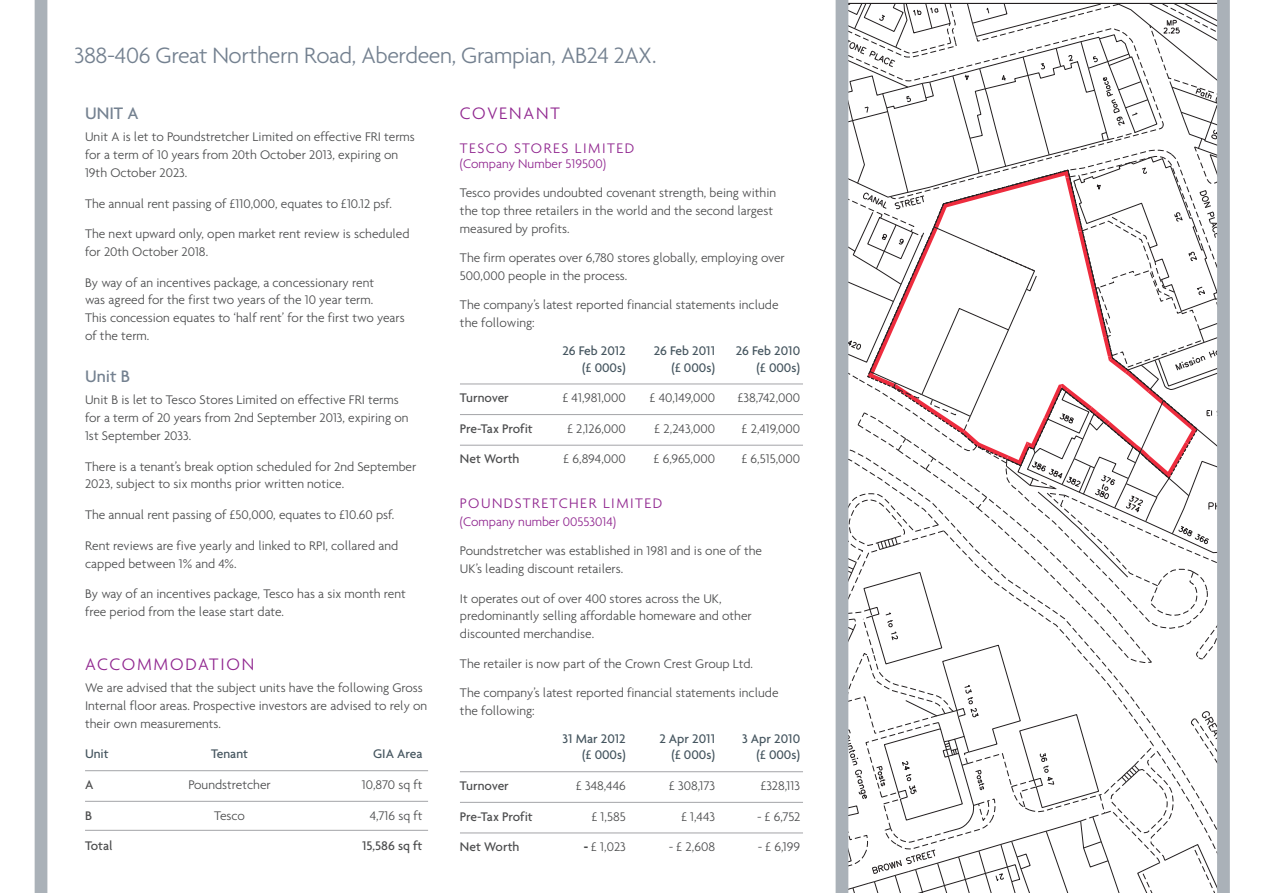
<style>
.page{position:relative;width:1263px;height:893px;background:#fff}
.page>*{position:absolute;margin:0;border:0;box-sizing:border-box;transform-origin:0 0}
.t1{font:300 24px "Agenda";letter-spacing:-.015em;color:#748190}
.t2{font:300 18px "Agenda";letter-spacing:.1em;color:#90268f}
.t3{font:500 18px "Agenda";color:#748190}
.t4{font:300 15px "Agenda";letter-spacing:.1em;color:#90268f}
.t5{font:300 13.5px/17.9px "Agenda";color:#4b4c4d}
.t6{font:500 13.5px "Agenda";color:#45555f}
.t7{font:500 13.5px "Agenda";color:#4b4c4d}
.t8{font:300 13.5px "Agenda";color:#90268f}
.s1{font-weight:700}
</style>
<div class="page">
<svg style="left:848px;top:2px;width:369px;height:891px"></svg>
<div style="left:35px;top:0;width:12px;height:893px;background:#aab1b8"></div>
<div style="left:1217px;top:0;width:13px;height:893px;background:#aab1b8"></div>
<hr style="left:85px;top:770px;width:343px;height:1px;background:#a3a4a8">
<hr style="left:85px;top:801px;width:343px;height:1px;background:#a3a4a8">
<hr style="left:85px;top:830px;width:343px;height:1px;background:#a3a4a8">
<hr style="left:460px;top:384px;width:343px;height:1px;background:#a3a4a8">
<hr style="left:460px;top:414px;width:343px;height:1px;background:#a3a4a8">
<hr style="left:460px;top:445px;width:343px;height:1px;background:#a3a4a8">
<hr style="left:460px;top:771px;width:343px;height:1px;background:#a3a4a8">
<hr style="left:460px;top:802px;width:343px;height:1px;background:#a3a4a8">
<hr style="left:460px;top:833px;width:343px;height:1px;background:#a3a4a8">
<div style="left:836px;top:0;width:12px;height:893px;background:#aab1b8"></div>
<h1 class="t1" style="left:74px;top:41px;width:584px">388-406 Great Northern Road, Aberdeen, Grampian, AB24 2AX.</h1>
<h2 class="t3" style="left:85px;top:102px;width:55px">UNIT A</h2>
<p class="t5" style="left:85px;top:128px;width:331px">Unit A is let to Poundstretcher Limited on effective FRI terms for a term of 10 years from 20th October 2013, expiring on<br>19th October 2023.</p>
<p class="t5" style="left:85px;top:194px;width:308px">The annual rent passing of £110,000, equates to £10.12 psf.</p>
<p class="t5" style="left:85px;top:225px;width:326px">The next upward only, open market rent review is scheduled for 20th October 2018.</p>
<p class="t5" style="left:85px;top:273px;width:321px">By way of an incentives package, a concessionary rent<br>was agreed for the first two years of the 10 year term.<br>This concession equates to ‘half rent’ for the first two years of the term.</p>
<h2 class="t3" style="left:85px;top:365px;width:47px">Unit B</h2>
<p class="t5" style="left:85px;top:391px;width:325px">Unit B is let to Tesco Stores Limited on effective FRI terms for a term of 20 years from 2nd September 2013, expiring on<br>1st September 2033.</p>
<p class="t5" style="left:85px;top:457px;width:333px">There is a tenant’s break option scheduled for 2nd September<br>2023, subject to six months prior written notice.</p>
<p class="t5" style="left:85px;top:505px;width:311px">The annual rent passing of £50,000, equates to £10.60 psf.</p>
<p class="t5" style="left:85px;top:536px;width:315px">Rent reviews are five yearly and linked to RPI, collared and capped between 1% and 4%.</p>
<p class="t5" style="left:85px;top:585px;width:322px">By way of an incentives package, Tesco has a six month rent free period from the lease start date.</p>
<h2 class="t2" style="left:85px;top:653px;width:171px">ACCOMMODATION</h2>
<p class="t5" style="left:85px;top:678px;width:344px">We are advised that the subject units have the following Gross<br>Internal floor areas. Prospective investors are advised to rely on their own measurements.</p>
<p class="t6" style="left:85px;top:746px;width:25px">Unit</p>
<p class="t6" style="left:211px;top:746px;width:38px">Tenant</p>
<p class="t6" style="left:373px;top:746px;width:51px">GIA Area</p>
<p class="t7" style="left:85px;top:776px;width:10px">A</p>
<p class="t5" style="left:188px;top:775px;width:84px">Poundstretcher</p>
<p class="t5" style="left:362px;top:775px;width:62px">10,870 sq ft</p>
<p class="t7" style="left:85px;top:807px;width:9px">B</p>
<p class="t5" style="left:214px;top:806px;width:32px">Tesco</p>
<p class="t5" style="left:370px;top:806px;width:54px">4,716 sq ft</p>
<p class="t7" style="left:85px;top:837px;width:29px">Total</p>
<p class="t7" style="left:362px;top:837px;width:62px">15,586 sq ft</p>
<h2 class="t2" style="left:460px;top:102px;width:101px">COVENANT</h2>
<p class="t4" style="left:460px;top:139px;width:176px">TESCO STORES LIMITED</p>
<p class="t8" style="left:460px;top:155px;width:148px">(Company Number 519500)</p>
<p class="t5" style="left:460px;top:183px;width:318px">Tesco provides undoubted covenant strength, being within the top three retailers in the world and the second largest measured by profits.</p>
<p class="t5" style="left:460px;top:248px;width:326px">The firm operates over 6,780 stores globally, employing over<br>500,000 people in the process.</p>
<p class="t5" style="left:460px;top:296px;width:320px">The company’s latest reported financial statements include the following:</p>
<p class="t6" style="left:562px;top:342px;width:65px">26 Feb 2012</p>
<p class="t6" style="left:654px;top:342px;width:63px">26 Feb 2011</p>
<p class="t6" style="left:736px;top:342px;width:66px">26 Feb 2010</p>
<p class="t6" style="left:582px;top:359px;width:45px">(£ 000s)</p>
<p class="t6" style="left:672px;top:359px;width:45px">(£ 000s)</p>
<p class="t6" style="left:757px;top:359px;width:45px">(£ 000s)</p>
<p class="t7" style="left:460px;top:390px;width:50px">Turnover</p>
<p class="t5" style="left:563px;top:389px;width:65px">£ 41,981,000</p>
<p class="t5" style="left:650px;top:389px;width:67px">£ 40,149,000</p>
<p class="t5" style="left:738px;top:389px;width:64px">£38,742,000</p>
<p class="t7" style="left:460px;top:420px;width:74px">Pre-Tax Profit</p>
<p class="t5" style="left:567px;top:419px;width:60px">£ 2,126,000</p>
<p class="t5" style="left:654px;top:419px;width:62px">£ 2,243,000</p>
<p class="t5" style="left:742px;top:419px;width:60px">£ 2,419,000</p>
<p class="t7" style="left:460px;top:451px;width:61px">Net Worth</p>
<p class="t5" style="left:564px;top:450px;width:64px">£ 6,894,000</p>
<p class="t5" style="left:654px;top:450px;width:63px">£ 6,965,000</p>
<p class="t5" style="left:742px;top:450px;width:60px">£ 6,515,000</p>
<p class="t4" style="left:460px;top:494px;width:204px">POUNDSTRETCHER LIMITED</p>
<p class="t8" style="left:460px;top:514px;width:158px">(Company number 00553014)</p>
<p class="t5" style="left:460px;top:542px;width:304px">Poundstretcher was established in 1981 and is one of the<br>UK’s leading discount retailers.</p>
<p class="t5" style="left:460px;top:589px;width:293px">It operates out of over 400 stores across the UK, predominantly selling affordable homeware and other discounted merchandise.</p>
<p class="t5" style="left:460px;top:648px;width:320px;line-height:29.4px">The retailer is now part of the Crown Crest Group Ltd.<br>The company’s latest reported financial statements include</p>
<p class="t5" style="left:460px;top:701px;width:76px">the following:</p>
<p class="t6" style="left:563px;top:730px;width:65px">31 Mar 2012</p>
<p class="t6" style="left:659px;top:730px;width:57px">2 Apr 2011</p>
<p class="t6" style="left:742px;top:730px;width:60px">3 Apr 2010</p>
<p class="t6" style="left:582px;top:747px;width:45px">(£ 000s)</p>
<p class="t6" style="left:672px;top:747px;width:45px">(£ 000s)</p>
<p class="t6" style="left:757px;top:747px;width:45px">(£ 000s)</p>
<p class="t7" style="left:460px;top:777px;width:50px">Turnover</p>
<p class="t5" style="left:576px;top:776px;width:51px">£ 348,446</p>
<p class="t5" style="left:669px;top:776px;width:47px">£ 308,173</p>
<p class="t5" style="left:761px;top:776px;width:41px">£328,113</p>
<p class="t7" style="left:460px;top:808px;width:74px">Pre-Tax Profit</p>
<p class="t5" style="left:592px;top:807px;width:36px">£ 1,585</p>
<p class="t5" style="left:681px;top:807px;width:35px">£ 1,443</p>
<p class="t5" style="left:757px;top:807px;width:45px">- £ 6,752</p>
<p class="t7" style="left:460px;top:839px;width:61px">Net Worth</p>
<p class="t5" style="left:584px;top:837px;width:43px"><span class="s1">-</span> £ 1,023</p>
<p class="t5" style="left:669px;top:837px;width:48px">- £ 2,608</p>
<p class="t5" style="left:758px;top:837px;width:44px">- £ 6,199</p>
</div>
